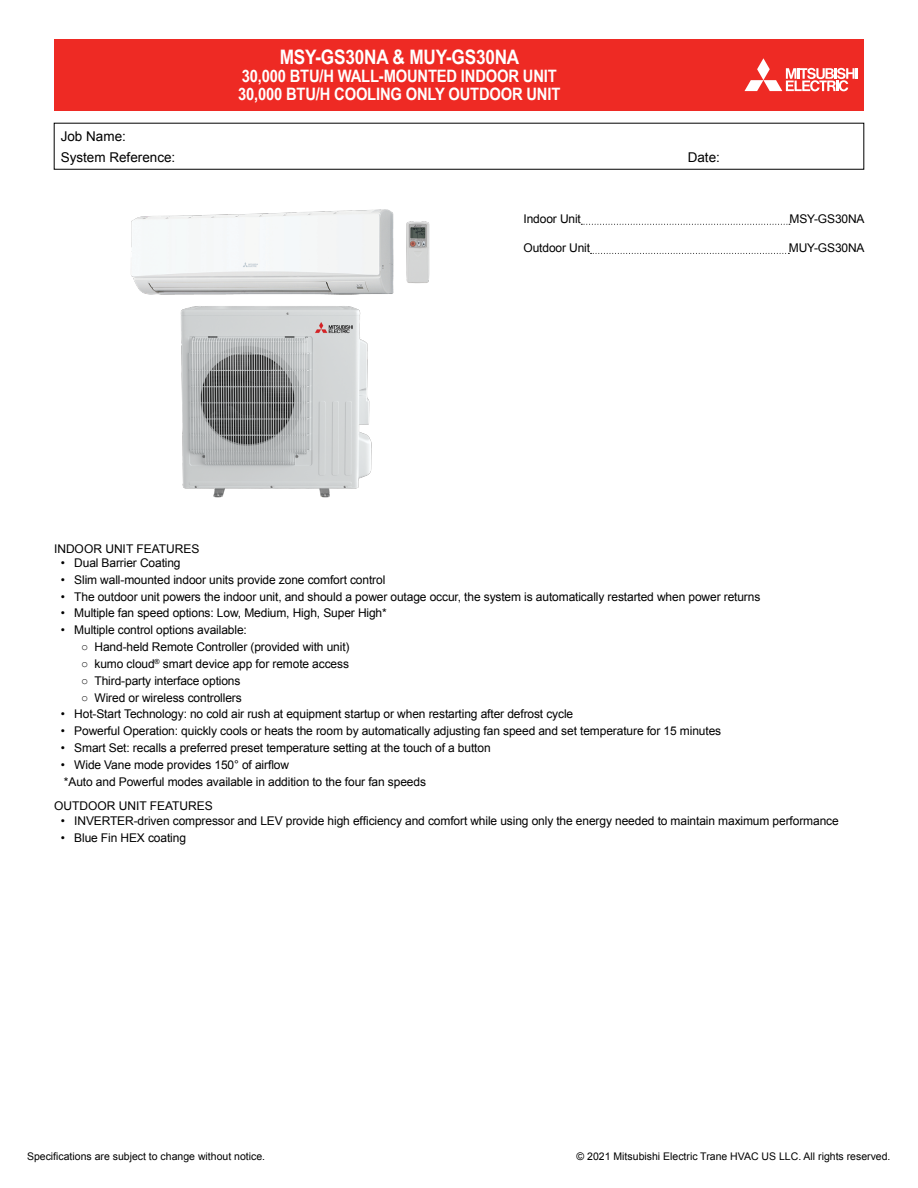
<style>
.page{position:relative;width:918px;height:1188px;background:#fff}
.page>*{position:absolute;margin:0;border:0;box-sizing:border-box;transform-origin:0 0}
.t1{font:700 19.95px "Arial Narrow";letter-spacing:-.01em;color:#fff;scale:1.05 1}
.t2{font:700 17.1px/18px "Arial Narrow";letter-spacing:-.01em;color:#fff;scale:1.05 1}
.t3{font:13.5px/21px "Arial";color:#000}
.t4{font:12px/16.8px "Arial";letter-spacing:-.01em;color:#000}
.t5{font:10.5px "Arial";color:#000}
</style>
<div class="page">
<svg style="left:581px;top:224px;width:209px;height:1px"></svg>
<svg style="left:591px;top:253px;width:198px;height:1px"></svg>
<img style="left:131px;top:209px;width:299px;height:289px">
<div style="left:54px;top:39px;width:810px;height:72px;background:#ee2a24"></div>
<svg style="left:745px;top:58px;width:113px;height:33px"></svg>
<p class="t3" style="left:61px;top:126px;width:116px">Job Name:<br>System Reference:</p>
<h1 class="t1" style="left:280px;top:42px;width:230px">MSY-GS30NA &amp; MUY-GS30NA</h1>
<h2 class="t2" style="left:238px;top:67px;width:308px">30,000 BTU/H WALL-MOUNTED INDOOR UNIT<br>30,000 BTU/H COOLING ONLY OUTDOOR UNIT</h2>
<p class="t3" style="left:688px;top:147px;width:34px">Date:</p>
<p class="t4" style="left:524px;top:211px;width:59px">Indoor Unit</p>
<p class="t4" style="left:789px;top:211px;width:77px">MSY-GS30NA</p>
<p class="t4" style="left:524px;top:240px;width:68px">Outdoor Unit</p>
<p class="t4" style="left:789px;top:240px;width:77px">MUY-GS30NA</p>
<p class="t4" style="left:54px;top:540px;width:147px">INDOOR UNIT FEATURES</p>
<p class="t4" style="left:61px;top:554px;width:121px">• Dual Barrier Coating</p>
<p class="t4" style="left:61px;top:571px;width:326px">• Slim wall-mounted indoor units provide zone comfort control</p>
<p class="t4" style="left:61px;top:588px;width:701px">• The outdoor unit powers the indoor unit, and should a power outage occur, the system is automatically restarted when power returns</p>
<p class="t4" style="left:61px;top:605px;width:328px">• Multiple fan speed options: Low, Medium, High, Super High*</p>
<p class="t4" style="left:61px;top:622px;width:188px">• Multiple control options available:</p>
<p class="t4" style="left:81px;top:639px;width:270px">○ Hand-held Remote Controller (provided with unit)</p>
<p class="t4" style="left:81px;top:655px;width:270px">○ kumo cloud<sup>®</sup> smart device app for remote access</p>
<p class="t4" style="left:81px;top:672px;width:161px">○ Third-party interface options</p>
<p class="t4" style="left:81px;top:689px;width:162px">○ Wired or wireless controllers</p>
<p class="t4" style="left:61px;top:706px;width:514px">• Hot-Start Technology: no cold air rush at equipment startup or when restarting after defrost cycle</p>
<p class="t4" style="left:61px;top:723px;width:662px">• Powerful Operation: quickly cools or heats the room by automatically adjusting fan speed and set temperature for 15 minutes</p>
<p class="t4" style="left:61px;top:740px;width:431px">• Smart Set: recalls a preferred preset temperature setting at the touch of a button</p>
<p class="t4" style="left:61px;top:756px;width:367px">• Wide Vane mode provides 150° of airflow<br>*Auto and Powerful modes available in addition to the four fan speeds</p>
<p class="t4" style="left:54px;top:798px;width:160px">OUTDOOR UNIT FEATURES</p>
<p class="t4" style="left:61px;top:812px;width:780px">• INVERTER-driven compressor and LEV provide high efficiency and comfort while using only the energy needed to maintain maximum performance</p>
<p class="t4" style="left:61px;top:829px;width:127px">• Blue Fin HEX coating</p>
<p class="t5" style="left:27px;top:1149px;width:240px">Specifications are subject to change without notice.</p>
<p class="t5" style="left:577px;top:1149px;width:315px">© 2021 Mitsubishi Electric Trane HVAC US LLC. All rights reserved.</p>
</div>
